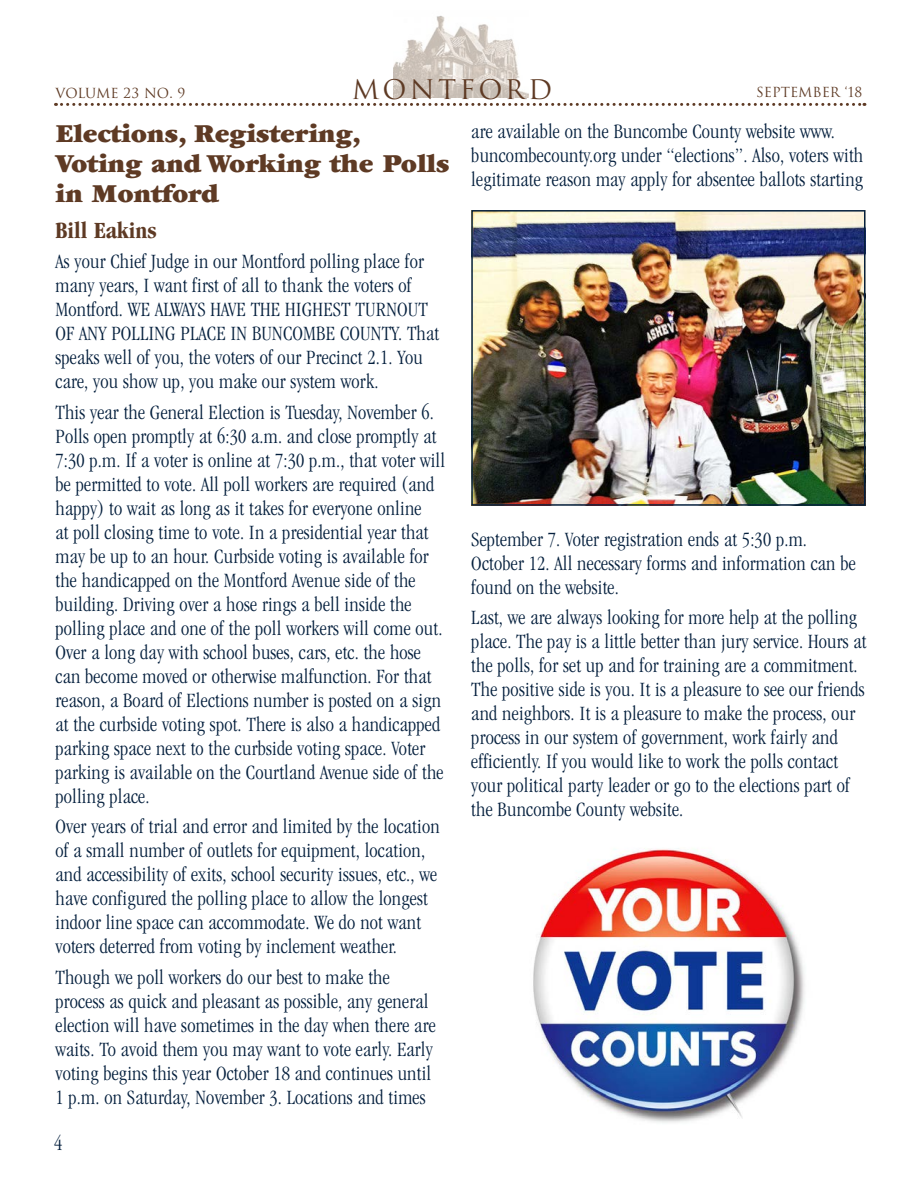
<style>
.page{position:relative;width:918px;height:1188px;background:#fff}
.page>*{position:absolute;margin:0;border:0;box-sizing:border-box;transform-origin:0 0}
._2018_AA-Head__with{font:900 27px/30px "Garamond";letter-spacing:-.01em;color:#5e3a24}
.t1{font:26.25px "Trajan";letter-spacing:.125em;color:#5e3a24}
._2018_AA-Author{font:700 condensed 24px "Garamond";color:#5e3a24}
._2018_AA-Body{font:300 condensed 21px/24px "Garamond";letter-spacing:.01em;color:#05203e}
.t2{font:13.5px "Trajan";color:#5e3a24}
</style>
<div class="page">
<img style="left:393px;top:15px;width:135px;height:83px">
<svg style="left:55px;top:103px;width:810px;height:3px"></svg>
<img style="left:474px;top:213px;width:389px;height:290px">
<div style="left:471px;top:210px;width:395px;height:296px;border:2px solid #05203e"></div>
<img style="left:533px;top:848px;width:272px;height:275px">
<p class="t2" style="left:55px;top:85px;width:132px">VOLUME 23 NO. 9</p>
<p class="t1" style="left:352px;top:74px;width:202px">MONTFORD</p>
<p class="t2" style="left:756px;top:84px;width:108px">SEPTEMBER ‘18</p>
<p class="_2018_AA-Head__with" style="left:55px;top:119px;width:396px">Elections, Registering,<br>Voting and Working the Polls in Montford</p>
<p class="_2018_AA-Author" style="left:55px;top:216px;width:103px">Bill Eakins</p>
<p class="_2018_AA-Body" style="left:55px;top:250px;width:385px">As your Chief Judge in our Montford polling place for many years, I want first of all to thank the voters of Montford. WE ALWAYS HAVE THE HIGHEST TURNOUT OF ANY POLLING PLACE IN BUNCOMBE COUNTY. That speaks well of you, the voters of our Precinct 2.1. You care, you show up, you make our system work.</p>
<p class="_2018_AA-Body" style="left:55px;top:400px;width:391px">This year the General Election is Tuesday, November 6.<br>Polls open promptly at 6:30 a.m. and close promptly at 7:30 p.m. If a voter is online at 7:30 p.m., that voter will be permitted to vote. All poll workers are required (and happy) to wait as long as it takes for everyone online<br>at poll closing time to vote. In a presidential year that may be up to an hour. Curbside voting is available for the handicapped on the Montford Avenue side of the building. Driving over a hose rings a bell inside the polling place and one of the poll workers will come out.<br>Over a long day with school buses, cars, etc. the hose can become moved or otherwise malfunction. For that reason, a Board of Elections number is posted on a sign at the curbside voting spot. There is also a handicapped parking space next to the curbside voting space. Voter parking is available on the Courtland Avenue side of the polling place.</p>
<p class="_2018_AA-Body" style="left:55px;top:815px;width:386px">Over years of trial and error and limited by the location of a small number of outlets for equipment, location, and accessibility of exits, school security issues, etc., we have configured the polling place to allow the longest indoor line space can accommodate. We do not want voters deterred from voting by inclement weather.</p>
<p class="_2018_AA-Body" style="left:55px;top:965px;width:382px">Though we poll workers do our best to make the process as quick and pleasant as possible, any general election will have sometimes in the day when there are waits. To avoid them you may want to vote early. Early voting begins this year October 18 and continues until 1 p.m. on Saturday, November 3. Locations and times</p>
<p class="_2018_AA-Body" style="left:471px;top:119px;width:393px">are available on the Buncombe County website www. buncombecounty.org under “elections”. Also, voters with legitimate reason may apply for absentee ballots starting</p>
<p class="_2018_AA-Body" style="left:471px;top:527px;width:386px">September 7. Voter registration ends at 5:30 p.m.<br>October 12. All necessary forms and information can be found on the website.</p>
<p class="_2018_AA-Body" style="left:471px;top:606px;width:397px">Last, we are always looking for more help at the polling place. The pay is a little better than jury service. Hours at the polls, for set up and for training are a commitment.<br>The positive side is you. It is a pleasure to see our friends and neighbors. It is a pleasure to make the process, our process in our system of government, work fairly and efficiently. If you would like to work the polls contact your political party leader or go to the elections part of the Buncombe County website.</p>
<p class="_2018_AA-Body" style="left:54px;top:1132px;width:10px">4</p>
</div>
